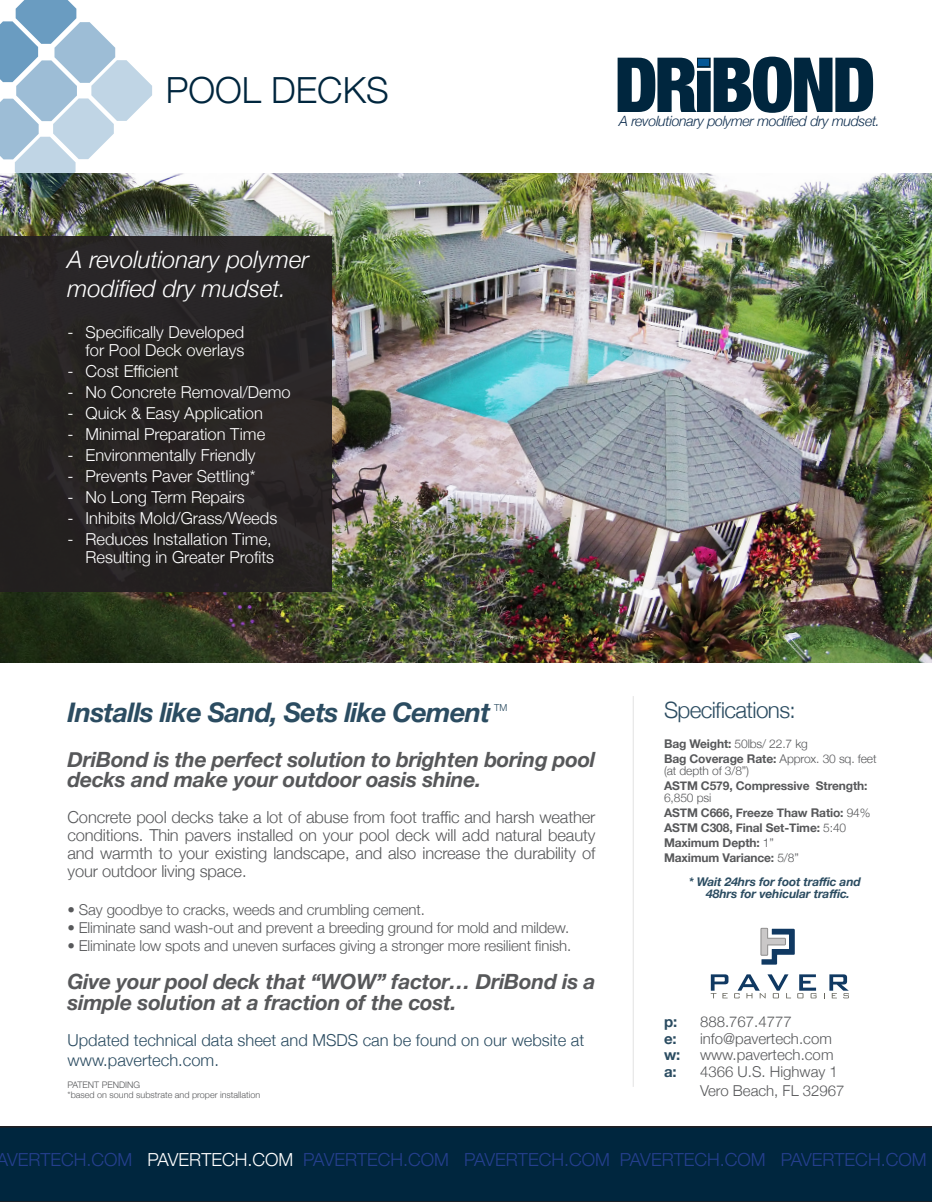
<style>
.page{position:relative;width:932px;height:1202px;background:#fff}
.page>*{position:absolute;margin:0;border:0;box-sizing:border-box;transform-origin:0 0}
.t1{font:900 condensed 76.05px "Helvetica Neue";letter-spacing:-.05em;color:#00263e}
.t2{font:300 36px "Helvetica Neue";color:#00263e}
.t3{font:italic 700 27px "Helvetica Neue";letter-spacing:-.03em;color:#2b4c61}
.t4{font:italic 300 24px/28.8px "Helvetica Neue";color:#fff}
.t5{font:300 22.5px "Helvetica Neue";letter-spacing:-.03em;color:#2b4c61}
.t6{font:italic 700 21px/19.5px "Helvetica Neue";letter-spacing:-.01em;color:#57585a}
.t7{font:300 18px "Helvetica Neue";color:#253f8e}
.t8{font:300 16.5px "Helvetica Neue";color:#fff}
.t9{font:300 16.5px/18px "Helvetica Neue";letter-spacing:-.01em;color:#57585a;text-align:justify}
.t10{font:300 16.5px/20.2px "Helvetica Neue";color:#2b4c61}
.t11{font:300 15px "Helvetica Neue";letter-spacing:-.01em;color:#57585a}
.t12{font:700 15px "Helvetica Neue";color:#2b4c61}
.t13{font:italic 300 14.1px "Helvetica Neue";letter-spacing:-.025em;color:#0e2e4f}
.t14{font:700 12px/12px "Helvetica Neue";letter-spacing:-.01em;color:#57585a}
.t15{font:300 12px/12px "Helvetica Neue";letter-spacing:-.01em;color:#57585a}
.t16{font:italic 700 12px "Helvetica Neue";letter-spacing:-.01em;color:#2b4c61}
.t17{font:300 9.6px "Helvetica Neue";color:#2b4c61}
.t18{font:300 9px "Helvetica Neue";color:#57585a}
.s1{font-weight:700}
.s2{font-weight:300}
.s3{color:#fff}
</style>
<div class="page">
<div style="left:698px;top:59px;width:11px;height:7px;background:#035796"></div>
<img style="left:0;top:173px;width:932px;height:489px">
<div style="left:0;top:1126px;width:932px;height:76px;background:#00263e"></div>
<svg style="left:0;top:0;width:152px;height:197px"></svg>
<hr style="left:633px;top:696px;width:1px;height:390px;background:#231f20">
<div style="left:0;top:236px;width:331px;height:356px;background:#231f20"></div>
<svg style="left:710px;top:974px;width:18px;height:24px"></svg>
<svg style="left:734px;top:974px;width:57px;height:24px"></svg>
<svg style="left:797px;top:974px;width:19px;height:24px"></svg>
<svg style="left:824px;top:974px;width:24px;height:24px"></svg>
<svg style="left:760px;top:927px;width:34px;height:37px"></svg>
<p class="t2" style="left:166px;top:61px;width:224px">POOL DECKS</p>
<p class="t4" style="left:68px;top:243px;width:243px">A revolutionary polymer modified dry mudset.</p>
<p class="t8" style="left:68px;top:319px;width:178px">- Specifically Developed</p>
<p class="t8" style="left:86px;top:337px;width:160px">for Pool Deck overlays</p>
<p class="t8" style="left:68px;top:358px;width:113px">- Cost Efficient</p>
<p class="t8" style="left:68px;top:379px;width:225px">- No Concrete Removal/Demo</p>
<p class="t8" style="left:68px;top:400px;width:197px">- Quick &amp; Easy Application</p>
<p class="t8" style="left:68px;top:421px;width:199px">- Minimal Preparation Time</p>
<p class="t8" style="left:68px;top:442px;width:189px">- Environmentally Friendly</p>
<p class="t8" style="left:68px;top:463px;width:189px">- Prevents Paver Settling*</p>
<p class="t8" style="left:68px;top:484px;width:179px">- No Long Term Repairs</p>
<p class="t8" style="left:68px;top:505px;width:211px">- Inhibits Mold/Grass/Weeds</p>
<p class="t8" style="left:68px;top:526px;width:206px">- Reduces Installation Time,</p>
<p class="t8" style="left:86px;top:544px;width:190px">Resulting in Greater Profits</p>
<p class="t1" style="left:614px;top:22px;width:263px">DRiBOND</p>
<p class="t13" style="left:619px;top:110px;width:262px">A revolutionary polymer modified dry mudset.</p>
<p class="t3" style="left:68px;top:691px;width:424px">Installs like Sand, Sets like Cement</p>
<p class="t17" style="left:494px;top:699px;width:15px">TM</p>
<p class="t6" style="left:68px;top:750px;width:529px">DriBond is the perfect solution to brighten boring pool decks and make your outdoor oasis shine.</p>
<p class="t9" style="left:68px;top:807px;width:529px">Concrete pool decks take a lot of abuse from foot traffic and harsh weather conditions. Thin pavers installed on your pool deck will add natural beauty and warmth to your existing landscape, and also increase the durability of your outdoor living space.</p>
<p class="t11" style="left:68px;top:897px;width:359px">• Say goodbye to cracks, weeds and crumbling cement.</p>
<p class="t11" style="left:68px;top:915px;width:503px">• Eliminate sand wash-out and prevent a breeding ground for mold and mildew.</p>
<p class="t11" style="left:68px;top:933px;width:505px">• Eliminate low spots and uneven surfaces giving a stronger more resilient finish.</p>
<p class="t6" style="left:68px;top:971px;width:529px;line-height:21px">Give your pool deck that “WOW” factor… DriBond is a simple solution at a fraction of the cost.</p>
<p class="t10" style="left:68px;top:1028px;width:518px">Updated technical data sheet and MSDS can be found on our website at www.pavertech.com.</p>
<p class="t18" style="left:68px;top:1077px;width:74px">PATENT PENDING</p>
<p class="t18" style="left:68px;top:1087px;width:194px">*based on sound substrate and proper installation</p>
<p class="t5" style="left:664px;top:691px;width:133px">Specifications:</p>
<p class="t15" style="left:664px;top:736px;width:145px"><span class="s1">Bag Weight:</span> 50lbs/ 22.7 kg</p>
<p class="t15" style="left:664px;top:751px;width:214px"><span class="s1">Bag Coverage Rate:</span> Approx. 30 sq. feet (at depth of 3/8”)</p>
<p class="t14" style="left:664px;top:780px;width:205px">ASTM C579, Compressive Strength:<br><span class="s2">6,850 psi</span></p>
<p class="t14" style="left:664px;top:807px;width:208px">ASTM C666, Freeze Thaw Ratio: <span class="s2">94%</span></p>
<p class="t14" style="left:664px;top:822px;width:184px">ASTM C308, Final Set-Time: <span class="s2">5:40</span></p>
<p class="t14" style="left:664px;top:837px;width:111px">Maximum Depth: <span class="s2">1”</span></p>
<p class="t14" style="left:664px;top:852px;width:136px">Maximum Variance: <span class="s2">5/8”</span></p>
<p class="t16" style="left:688px;top:872px;width:174px">* Wait 24hrs for foot traffic and</p>
<p class="t16" style="left:706px;top:884px;width:145px">48hrs for vehicular traffic.</p>
<p class="t12" style="left:664px;top:1010px;width:15px">p:</p>
<p class="t11" style="left:700px;top:1010px;width:93px">888.767.4777</p>
<p class="t12" style="left:664px;top:1026px;width:14px">e:</p>
<p class="t11" style="left:700px;top:1026px;width:133px">info@pavertech.com</p>
<p class="t12" style="left:664px;top:1043px;width:18px">w:</p>
<p class="t11" style="left:700px;top:1043px;width:135px">www.pavertech.com</p>
<p class="t12" style="left:664px;top:1059px;width:14px">a:</p>
<p class="t11" style="left:700px;top:1059px;width:139px">4366 U.S. Highway 1</p>
<p class="t11" style="left:700px;top:1079px;width:146px">Vero Beach, FL 32967</p>
<p class="t7" style="left:-3px;top:1145px;width:931px">AVERTECH.COM <span class="s3">PAVERTECH.COM</span> PAVERTECH.COM PAVERTECH.COM PAVERTECH.COM PAVERTECH.COM</p>
</div>
